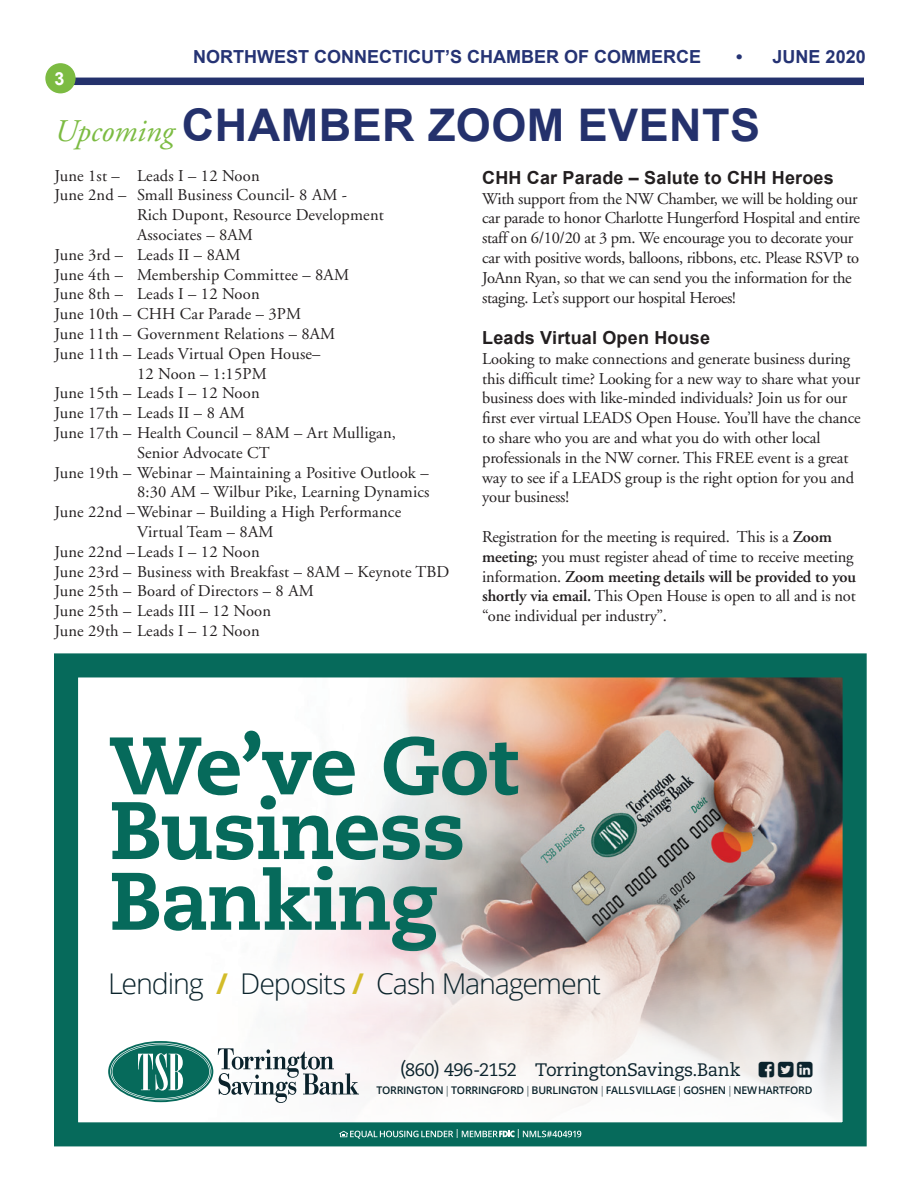
<style>
.page{position:relative;width:918px;height:1188px;background:#fff}
.page>*{position:absolute;margin:0;border:0;box-sizing:border-box;transform-origin:0 0}
.t1{font:800 81.3px/67.7px "Caecilia LT Std";letter-spacing:-.02em;color:#066a5b}
.t2{font:700 45px "Arial";letter-spacing:.01em;color:#24316c}
.t3{font:italic 31.5px "Adobe Garamond";color:#7cbb42}
.t4{font:300 28.65px "Open Sans";letter-spacing:-.04em;color:#0a232b}
.t5{font:700 18px "Arial";letter-spacing:.01em;color:#231f20}
.t6{font:700 18px "Arial";color:#253374}
.t7{font:18px "Caecilia LT Std";letter-spacing:-.025em;color:#0b232c}
.t8{font:700 18px "Arial";color:#fff}
.t9{font:16.5px/19.8px "Adobe Garamond";letter-spacing:-.01em;color:#231f20}
.t10{font:16.5px "Adobe Garamond";letter-spacing:.01em;color:#231f20}
.t11{font:600 10.5px "Open Sans";letter-spacing:-.02em;color:#0a232b}
.s1{font-weight:600}
.s2{font-weight:700;color:#d3bc29}
.s3{font-weight:300}
</style>
<div class="page">
<div style="left:66px;top:78px;width:798px;height:7px;background:#24316c"></div>
<div style="left:45px;top:63px;width:31px;height:30px;background:#7cbb42;border-radius:50%"></div>
<img style="left:292px;top:678px;width:550px;height:434px">
<svg style="left:108px;top:1041px;width:251px;height:62px"></svg>
<div style="left:79px;top:941px;width:553px;height:91px;background:#fff;opacity:.6"></div>
<div style="left:54px;top:653px;width:813px;height:493px;border:24px solid #066a5b"></div>
<svg style="left:339px;top:1129px;width:242px;height:10px;background:#479186"></svg>
<svg style="left:759px;top:1061px;width:54px;height:16px"></svg>
<p class="t6" style="left:193px;top:45px;width:509px">NORTHWEST CONNECTICUT’S CHAMBER OF COMMERCE</p>
<p class="t6" style="left:736px;top:45px;width:131px">• JUNE 2020</p>
<p class="t8" style="left:55px;top:67px;width:12px">3</p>
<h3 class="t3" style="left:55px;top:114px;width:121px">Upcoming</h3>
<h2 class="t2" style="left:182px;top:95px;width:580px">CHAMBER ZOOM EVENTS</h2>
<p class="t10" style="left:55px;top:167px;width:207px">June 1st – Leads I – 12 Noon</p>
<p class="t10" style="left:55px;top:186px;width:294px">June 2nd – Small Business Council- 8 AM -</p>
<p class="t10" style="left:137px;top:206px;width:248px">Rich Dupont, Resource Development</p>
<p class="t10" style="left:137px;top:226px;width:117px">Associates – 8AM</p>
<p class="t10" style="left:55px;top:246px;width:188px">June 3rd – Leads II – 8AM</p>
<p class="t10" style="left:55px;top:266px;width:296px">June 4th – Membership Committee – 8AM</p>
<p class="t10" style="left:55px;top:285px;width:207px">June 8th – Leads I – 12 Noon</p>
<p class="t10" style="left:55px;top:305px;width:248px">June 10th – CHH Car Parade – 3PM</p>
<p class="t10" style="left:55px;top:325px;width:282px">June 11th – Government Relations – 8AM</p>
<p class="t10" style="left:55px;top:345px;width:267px">June 11th – Leads Virtual Open House–</p>
<p class="t10" style="left:137px;top:365px;width:131px">12 Noon – 1:15PM</p>
<p class="t10" style="left:55px;top:384px;width:207px">June 15th – Leads I – 12 Noon</p>
<p class="t10" style="left:55px;top:404px;width:192px">June 17th – Leads II – 8 AM</p>
<p class="t10" style="left:55px;top:424px;width:343px">June 17th – Health Council – 8AM – Art Mulligan,</p>
<p class="t10" style="left:137px;top:444px;width:134px">Senior Advocate CT</p>
<p class="t10" style="left:55px;top:464px;width:376px">June 19th – Webinar – Maintaining a Positive Outlook –</p>
<p class="t10" style="left:137px;top:483px;width:294px">8:30 AM – Wilbur Pike, Learning Dynamics</p>
<p class="t10" style="left:55px;top:503px;width:348px">June 22nd –Webinar – Building a High Performance</p>
<p class="t10" style="left:137px;top:523px;width:138px">Virtual Team – 8AM</p>
<p class="t10" style="left:55px;top:543px;width:207px">June 22nd –Leads I – 12 Noon</p>
<p class="t10" style="left:55px;top:563px;width:396px">June 23rd – Business with Breakfast – 8AM – Keynote TBD</p>
<p class="t10" style="left:55px;top:582px;width:261px">June 25th – Board of Directors – 8 AM</p>
<p class="t10" style="left:55px;top:602px;width:218px">June 25th – Leads III – 12 Noon</p>
<p class="t10" style="left:55px;top:622px;width:207px">June 29th – Leads I – 12 Noon</p>
<p class="t5" style="left:482px;top:166px;width:353px">CHH Car Parade – Salute to CHH Heroes</p>
<p class="t9" style="left:482px;top:189px;width:379px">With support from the NW Chamber, we will be holding our car parade to honor Charlotte Hungerford Hospital and entire staff on 6/10/20 at 3 pm. We encourage you to decorate your car with positive words, balloons, ribbons, etc. Please RSVP to JoAnn Ryan, so that we can send you the information for the staging. Let’s support our hospital Heroes!</p>
<p class="t5" style="left:482px;top:326px;width:229px">Leads Virtual Open House</p>
<p class="t9" style="left:482px;top:349px;width:380px">Looking to make connections and generate business during this difficult time? Looking for a new way to share what your business does with like-minded individuals? Join us for our first ever virtual LEADS Open House. You’ll have the chance to share who you are and what you do with other local professionals in the NW corner. This FREE event is a great way to see if a LEADS group is the right option for you and your business!</p>
<p class="t9" style="left:482px;top:527px;width:375px">Registration for the meeting is required. This is a <span class="s1">Zoom meeting</span>; you must register ahead of time to receive meeting information. <span class="s1">Zoom meeting details will be provided to you shortly via email.</span> This Open House is open to all and is not “one individual per industry”.</p>
<h1 class="t1" style="left:110px;top:732px;width:409px">We’ve Got<br>Business<br>Banking</h1>
<h3 class="t4" style="left:108px;top:964px;width:494px">Lending <span class="s2">/</span> Deposits <span class="s2">/</span> Cash Management</h3>
<p class="t7" style="left:400px;top:1059px;width:342px">(860) 496-2152 TorringtonSavings.Bank</p>
<p class="t11" style="left:376px;top:1083px;width:438px">TORRINGTON <span class="s3">|</span> TORRINGFORD <span class="s3">|</span> BURLINGTON <span class="s3">|</span> FALLS VILLAGE <span class="s3">|</span> GOSHEN <span class="s3">|</span> NEW HARTFORD</p>
</div>
